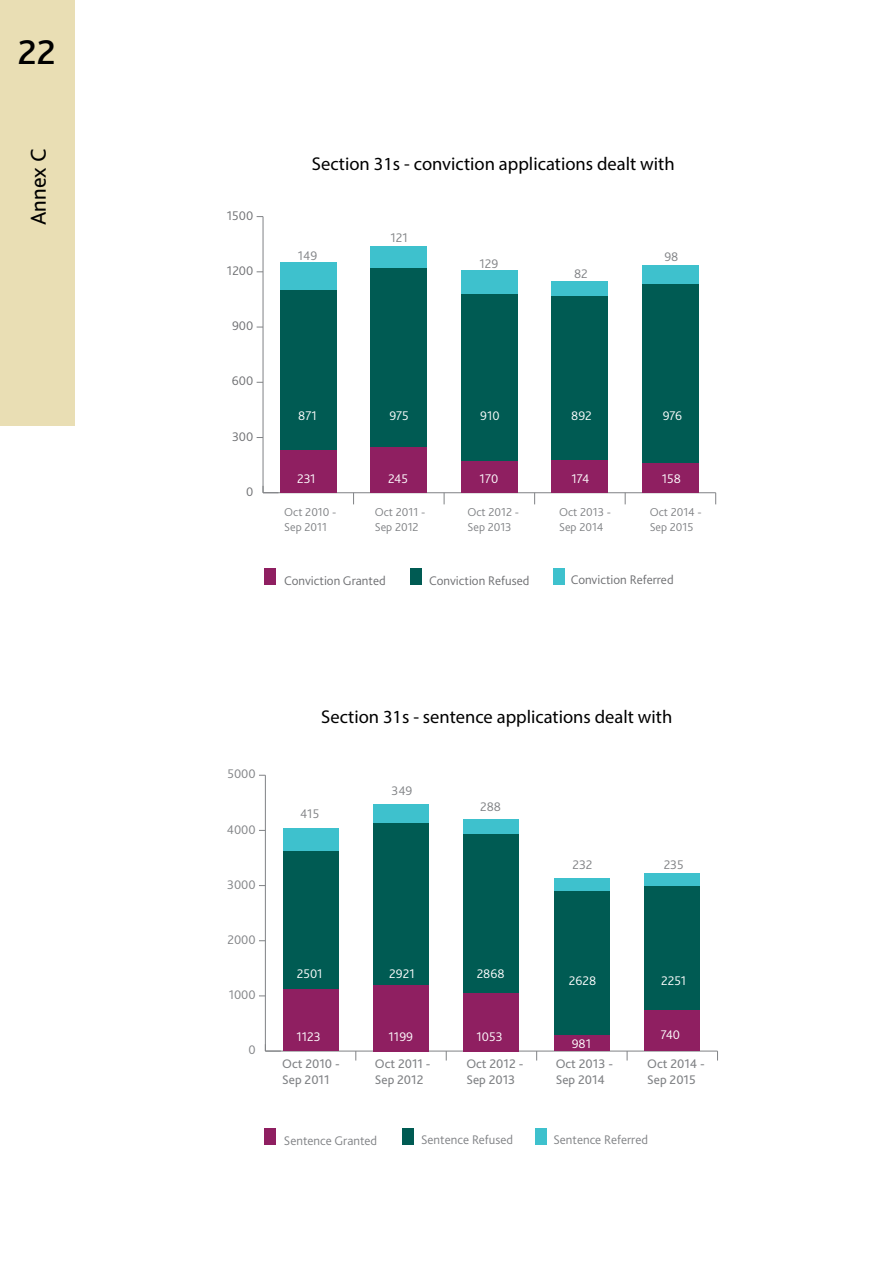
<style>
.page{position:relative;width:893px;height:1263px;background:#fff}
.page>*{position:absolute;margin:0;border:0;box-sizing:border-box;transform-origin:0 0}
.t1{font:500 36px "Bliss 2";color:#000}
.t2{font:22.5px "Bliss 2";color:#000}
.t3{font:18.6px "Myriad Pro";color:#000}
.t4{font:18.45px "Myriad Pro";color:#000}
.t5{font:300 13.05px "Bliss 2";color:#808285}
.t6{font:13.05px/15.8px "Bliss 2";color:#808285}
.t7{font:300 13.05px "Bliss 2";color:#6d6e71}
.t8{font:300 13.05px "Bliss 2";color:#fff}
.t9{font:300 12px/14.4px "Bliss 2";color:#808285}
</style>
<div class="page">
<div style="left:0;top:0;width:74px;height:425px;background:#e9deb4"></div>
<hr style="left:263px;top:492px;width:453px;height:1px;background:#808285">
<hr style="left:263px;top:217px;width:1px;height:276px;background:#808285">
<div style="left:553px;top:568px;width:11px;height:17px;background:#3ec1cd"></div>
<div style="left:280px;top:262px;width:56px;height:28px;background:#3ec1cd"></div>
<div style="left:371px;top:246px;width:56px;height:22px;background:#3ec1cd"></div>
<div style="left:461px;top:270px;width:56px;height:24px;background:#3ec1cd"></div>
<div style="left:552px;top:281px;width:56px;height:15px;background:#3ec1cd"></div>
<div style="left:642px;top:266px;width:56px;height:18px;background:#3ec1cd"></div>
<div style="left:410px;top:568px;width:12px;height:17px;background:#005b53"></div>
<div style="left:280px;top:290px;width:56px;height:160px;background:#005b53"></div>
<div style="left:371px;top:268px;width:56px;height:180px;background:#005b53"></div>
<div style="left:461px;top:294px;width:56px;height:167px;background:#005b53"></div>
<div style="left:552px;top:296px;width:56px;height:165px;background:#005b53"></div>
<div style="left:642px;top:284px;width:56px;height:180px;background:#005b53"></div>
<div style="left:264px;top:568px;width:12px;height:17px;background:#8f1f61"></div>
<div style="left:280px;top:450px;width:56px;height:43px;background:#8f1f61"></div>
<div style="left:371px;top:448px;width:56px;height:45px;background:#8f1f61"></div>
<div style="left:461px;top:461px;width:56px;height:32px;background:#8f1f61"></div>
<div style="left:552px;top:461px;width:56px;height:32px;background:#8f1f61"></div>
<div style="left:642px;top:464px;width:56px;height:29px;background:#8f1f61"></div>
<hr style="left:265px;top:1051px;width:452px;height:1px;background:#808285">
<hr style="left:265px;top:775px;width:1px;height:276px;background:#808285">
<svg style="left:265px;top:1050px;width:16px;height:2px"></svg>
<div style="left:535px;top:1128px;width:12px;height:17px;background:#3ec1cd"></div>
<div style="left:283px;top:828px;width:56px;height:23px;background:#3ec1cd"></div>
<div style="left:373px;top:804px;width:56px;height:20px;background:#3ec1cd"></div>
<div style="left:463px;top:819px;width:56px;height:16px;background:#3ec1cd"></div>
<div style="left:554px;top:878px;width:56px;height:12px;background:#3ec1cd"></div>
<div style="left:644px;top:873px;width:56px;height:13px;background:#3ec1cd"></div>
<div style="left:402px;top:1128px;width:12px;height:17px;background:#005b53"></div>
<div style="left:283px;top:851px;width:56px;height:138px;background:#005b53"></div>
<div style="left:373px;top:824px;width:56px;height:161px;background:#005b53"></div>
<div style="left:463px;top:835px;width:56px;height:158px;background:#005b53"></div>
<div style="left:554px;top:890px;width:56px;height:145px;background:#005b53"></div>
<div style="left:644px;top:886px;width:56px;height:124px;background:#005b53"></div>
<div style="left:264px;top:1128px;width:11px;height:17px;background:#8f1f61"></div>
<div style="left:283px;top:989px;width:56px;height:62px;background:#8f1f61"></div>
<div style="left:373px;top:985px;width:56px;height:66px;background:#8f1f61"></div>
<div style="left:463px;top:993px;width:56px;height:58px;background:#8f1f61"></div>
<div style="left:554px;top:1035px;width:56px;height:16px;background:#8f1f61"></div>
<div style="left:644px;top:1010px;width:56px;height:41px;background:#8f1f61"></div>
<h1 class="t1" style="left:18px;top:30px;width:40px">22</h1>
<p class="t2" style="left:24px;top:225px;width:78px;rotate:-90deg">Annex C</p>
<p class="t7" style="left:227px;top:207px;width:28px">1500</p>
<p class="t7" style="left:227px;top:262px;width:28px">1200</p>
<p class="t7" style="left:232px;top:318px;width:23px">900</p>
<p class="t7" style="left:232px;top:373px;width:23px">600</p>
<p class="t7" style="left:232px;top:428px;width:23px">300</p>
<p class="t7" style="left:246px;top:483px;width:9px">0</p>
<p class="t3" style="left:312px;top:152px;width:364px">Section 31s - conviction applications dealt with</p>
<p class="t5" style="left:298px;top:248px;width:21px">149</p>
<p class="t5" style="left:390px;top:230px;width:19px">121</p>
<p class="t5" style="left:480px;top:256px;width:20px">129</p>
<p class="t5" style="left:574px;top:266px;width:15px">82</p>
<p class="t5" style="left:664px;top:249px;width:16px">98</p>
<p class="t8" style="left:298px;top:407px;width:20px">871</p>
<p class="t8" style="left:389px;top:407px;width:21px">975</p>
<p class="t8" style="left:480px;top:407px;width:21px">910</p>
<p class="t8" style="left:571px;top:407px;width:22px">892</p>
<p class="t8" style="left:663px;top:407px;width:21px">976</p>
<p class="t8" style="left:297px;top:470px;width:20px">231</p>
<p class="t8" style="left:388px;top:470px;width:21px">245</p>
<p class="t8" style="left:480px;top:470px;width:20px">170</p>
<p class="t8" style="left:572px;top:470px;width:19px">174</p>
<p class="t8" style="left:662px;top:470px;width:21px">158</p>
<p class="t9" style="left:284px;top:505px;width:54px">Oct 2010 -<br>Sep 2011</p>
<p class="t9" style="left:375px;top:505px;width:52px">Oct 2011 -<br>Sep 2012</p>
<p class="t9" style="left:468px;top:505px;width:53px">Oct 2012 -<br>Sep 2013</p>
<p class="t9" style="left:559px;top:505px;width:53px">Oct 2013 -<br>Sep 2014</p>
<p class="t9" style="left:650px;top:505px;width:54px">Oct 2014 -<br>Sep 2015</p>
<p class="t7" style="left:284px;top:573px;width:103px">Conviction Granted</p>
<p class="t7" style="left:429px;top:573px;width:102px">Conviction Refused</p>
<p class="t7" style="left:571px;top:572px;width:104px">Conviction Referred</p>
<p class="t5" style="left:227px;top:766px;width:30px">5000</p>
<p class="t5" style="left:227px;top:821px;width:30px">4000</p>
<p class="t5" style="left:227px;top:876px;width:30px">3000</p>
<p class="t5" style="left:227px;top:931px;width:30px">2000</p>
<p class="t5" style="left:229px;top:987px;width:29px">1000</p>
<p class="t5" style="left:249px;top:1042px;width:9px">0</p>
<p class="t4" style="left:321px;top:706px;width:353px">Section 31s - sentence applications dealt with</p>
<p class="t5" style="left:300px;top:806px;width:21px">415</p>
<p class="t5" style="left:391px;top:783px;width:22px">349</p>
<p class="t5" style="left:480px;top:798px;width:22px">288</p>
<p class="t5" style="left:573px;top:857px;width:21px">232</p>
<p class="t5" style="left:664px;top:857px;width:22px">235</p>
<p class="t8" style="left:297px;top:965px;width:27px">2501</p>
<p class="t8" style="left:389px;top:965px;width:27px">2921</p>
<p class="t8" style="left:477px;top:965px;width:29px">2868</p>
<p class="t8" style="left:569px;top:972px;width:29px">2628</p>
<p class="t8" style="left:661px;top:972px;width:26px">2251</p>
<p class="t8" style="left:297px;top:1028px;width:26px">1123</p>
<p class="t8" style="left:389px;top:1028px;width:26px">1199</p>
<p class="t8" style="left:476px;top:1028px;width:28px">1053</p>
<p class="t8" style="left:572px;top:1035px;width:21px">981</p>
<p class="t8" style="left:661px;top:1027px;width:21px">740</p>
<p class="t6" style="left:282px;top:1056px;width:59px">Oct 2010 -<br>Sep 2011</p>
<p class="t6" style="left:375px;top:1056px;width:57px">Oct 2011 -<br>Sep 2012</p>
<p class="t6" style="left:466px;top:1056px;width:59px">Oct 2012 -<br>Sep 2013</p>
<p class="t6" style="left:556px;top:1056px;width:59px">Oct 2013 -<br>Sep 2014</p>
<p class="t6" style="left:647px;top:1056px;width:59px">Oct 2014 -<br>Sep 2015</p>
<p class="t5" style="left:284px;top:1132px;width:95px">Sentence Granted</p>
<p class="t5" style="left:421px;top:1132px;width:93px">Sentence Refused</p>
<p class="t5" style="left:553px;top:1132px;width:96px">Sentence Referred</p>
</div>
